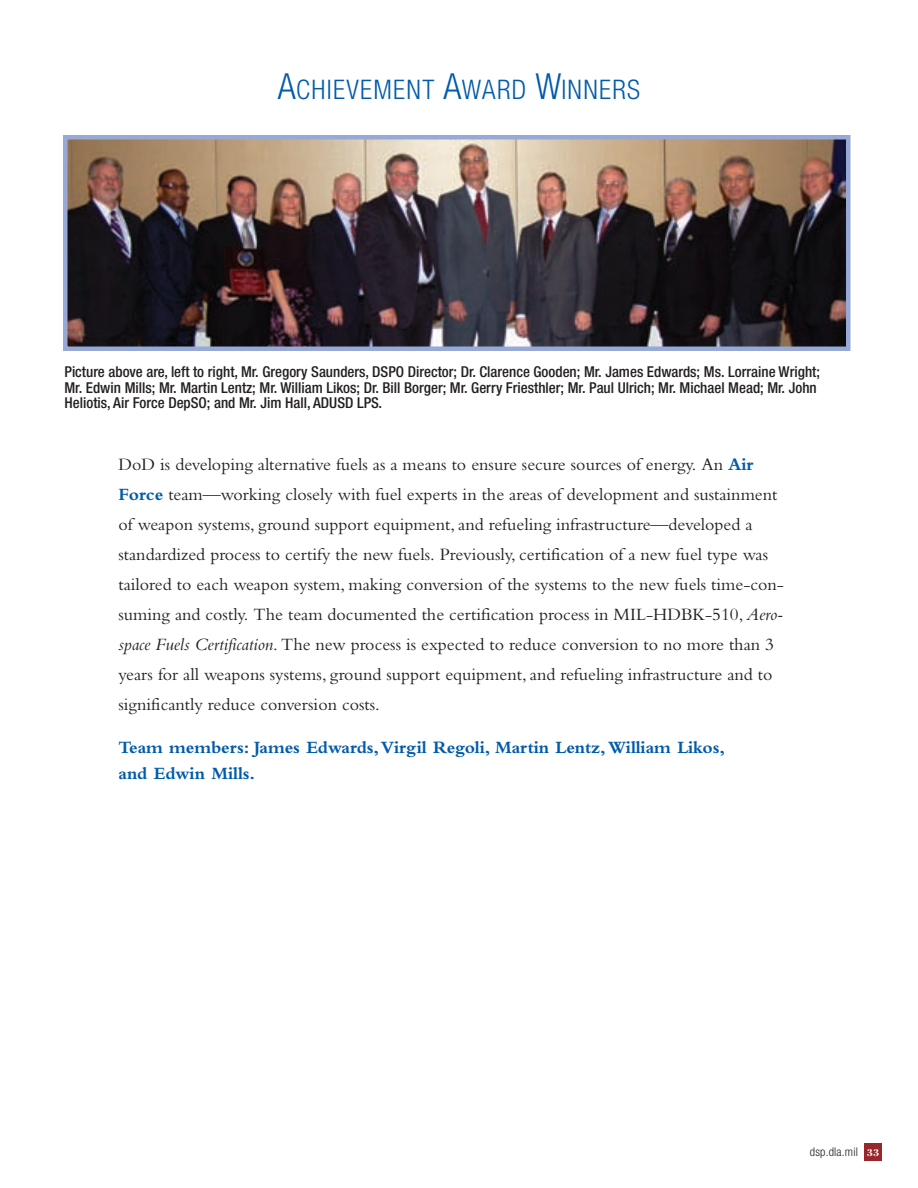
<style>
.page{position:relative;width:918px;height:1188px;background:#fff}
.page>*{position:absolute;margin:0;border:0;box-sizing:border-box;transform-origin:0 0}
.t1{font:300 condensed 27px "Helvetica Neue";letter-spacing:.05em;color:#015bab}
.t2{font:18px/30px "Bembo Std";color:#231f20}
.t3{font:700 18px/25.5px "Bembo";letter-spacing:-.005em;color:#015bab}
.t4{font:500 condensed 15px/15.8px "Helvetica Neue";color:#231f20}
.t5{font:300 condensed 12px "Helvetica Neue";letter-spacing:.015em;color:#231f20}
.s1{font-size:36px}
.s2{font-weight:700;color:#015bab}
.s3{font-style:italic}
.s4{font-family:"Bodoni";font-weight:700;font-stretch:normal;font-size:10.5px;color:#fff}
</style>
<div class="page">
<div style="left:864px;top:1143px;width:18px;height:18px;background:#98262a"></div>
<img style="left:68px;top:140px;width:777px;height:206px">
<div style="left:63px;top:135px;width:787px;height:216px;border:4px solid #97a9d6"></div>
<h1 class="t1" style="left:278px;top:80px;width:364px"><span class="s1">A</span>CHIEVEMENT <span class="s1">A</span>WARD <span class="s1">W</span>INNERS</h1>
<p class="t4" style="left:64px;top:365px;width:757px">Picture above are, left to right, Mr. Gregory Saunders, DSPO Director; Dr. Clarence Gooden; Mr. James Edwards; Ms. Lorraine Wright;<br>Mr. Edwin Mills; Mr. Martin Lentz; Mr. William Likos; Dr. Bill Borger; Mr. Gerry Friesthler; Mr. Paul Ulrich; Mr. Michael Mead; Mr. John<br>Heliotis, Air Force DepSO; and Mr. Jim Hall, ADUSD LPS.</p>
<p class="t2" style="left:118px;top:451px;width:667px">DoD is developing alternative fuels as a means to ensure secure sources of energy. An <span class="s2">Air Force</span> team—working closely with fuel experts in the areas of development and sustainment of weapon systems, ground support equipment, and refueling infrastructure—developed a standardized process to certify the new fuels. Previously, certification of a new fuel type was tailored to each weapon system, making conversion of the systems to the new fuels time-con&shy;suming and costly. The team documented the certification process in MIL-HDBK-510, <span class="s3">Aero&shy;space Fuels Certification</span>. The new process is expected to reduce conversion to no more than 3 years for all weapons systems, ground support equipment, and refueling infrastructure and to significantly reduce conversion costs.</p>
<p class="t3" style="left:118px;top:736px;width:608px">Team members: James Edwards,Virgil Regoli, Martin Lentz,William Likos, and Edwin Mills.</p>
<p class="t5" style="left:810px;top:1148px;width:71px">dsp.dla.mil <span class="s4">33</span></p>
</div>
